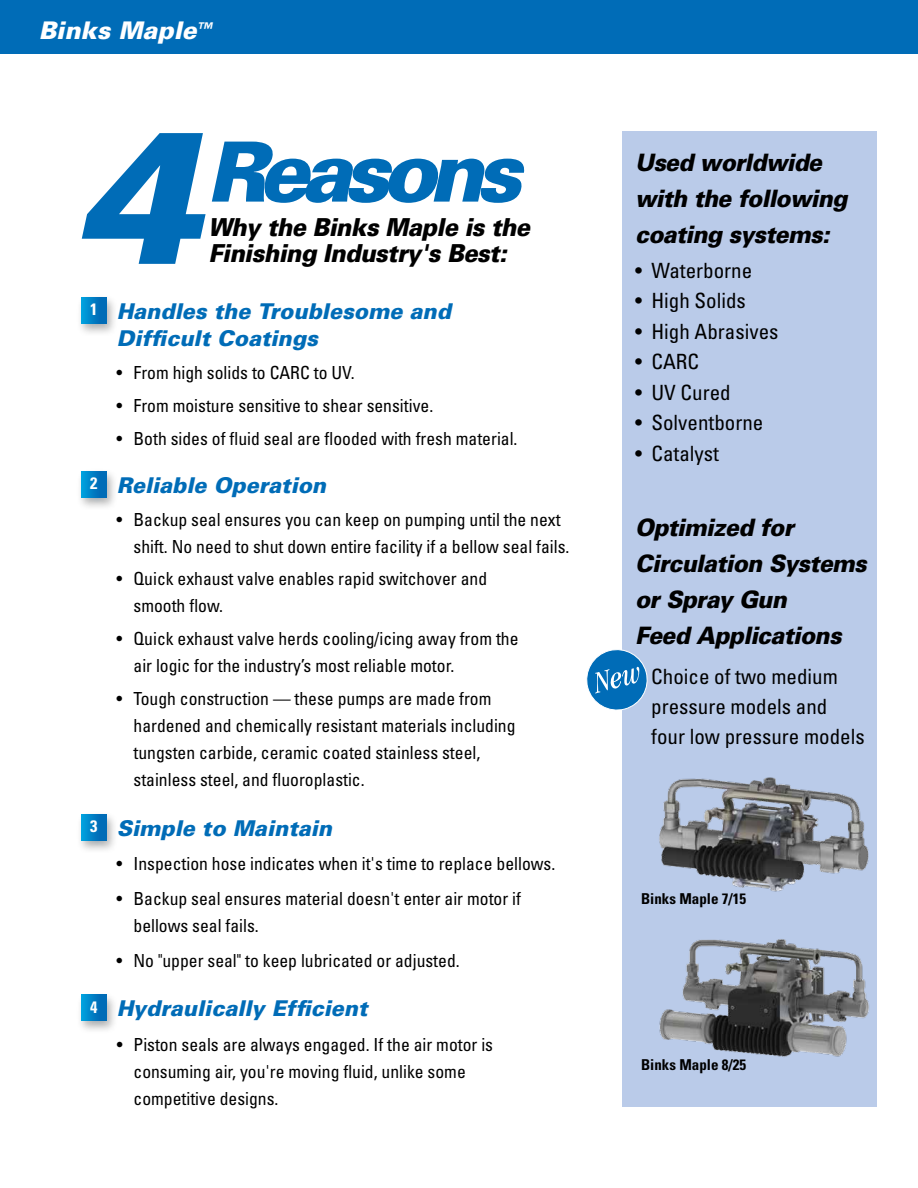
<style>
.page{position:relative;width:918px;height:1188px;background:#fff}
.page>*{position:absolute;margin:0;border:0;box-sizing:border-box;transform-origin:0 0}
.t1{font:italic 900 189px "Univers";color:#006cb7}
.t2{font:italic 900 83.1px "Univers";letter-spacing:-.1em;color:#006cb7}
.t3{font:italic 900 24.75px/25.5px "Univers";letter-spacing:-.025em;color:#000;scale:.94 1}
.t4{font:italic 900 24.3px "Univers";color:#fff}
.t5{font:italic 900 24px/36px "Univers";letter-spacing:-.025em;color:#000;scale:.94 1}
.t6{font:italic 900 21.75px/27px "Univers";color:#006cb7}
.t7{font:condensed 21px/30px "Univers";color:#000}
.t8{font:condensed 18px/27px "Univers";color:#000}
.t9{font:700 condensed 15px "Univers";color:#000}
</style>
<div class="page">
<div style="left:0;top:0;width:918px;height:54px;background:#006cb7"></div>
<div style="left:622px;top:131px;width:255px;height:976px;background:#bacbe9"></div>
<img style="left:659px;top:777px;width:210px;height:115px">
<img style="left:659px;top:939px;width:210px;height:118px">
<div style="left:76px;top:295px;width:43px;height:42px;background:#000;opacity:.3"></div>
<div style="left:81px;top:297px;width:26px;height:26px;background:linear-gradient(to right,#009edc,#0064b1)"></div>
<div style="left:87px;top:302px;width:20px;height:27px;background:#006cb7;opacity:.75"></div>
<div style="left:76px;top:468px;width:43px;height:43px;background:#000;opacity:.3"></div>
<div style="left:81px;top:471px;width:26px;height:26px;background:linear-gradient(to right,#009edc,#0064b1)"></div>
<div style="left:86px;top:476px;width:22px;height:28px;background:#006cb7;opacity:.75"></div>
<div style="left:76px;top:812px;width:43px;height:42px;background:#000;opacity:.3"></div>
<div style="left:81px;top:815px;width:26px;height:25px;background:linear-gradient(to right,#009edc,#0064b1)"></div>
<div style="left:86px;top:819px;width:22px;height:27px;background:#006cb7;opacity:.75"></div>
<div style="left:76px;top:992px;width:43px;height:43px;background:#000;opacity:.3"></div>
<div style="left:81px;top:995px;width:26px;height:26px;background:linear-gradient(to right,#009edc,#0064b1)"></div>
<div style="left:86px;top:1000px;width:22px;height:27px;background:#006cb7;opacity:.75"></div>
<svg style="left:586px;top:649px;width:62px;height:61px"></svg>
<h3 class="t4" style="left:39px;top:16px;width:175px">Binks Maple<sup>™</sup></h3>
<h1 class="t1" style="left:73px;top:79px;width:128px">4</h1>
<h2 class="t2" style="left:206px;top:120px;width:317px">Reasons</h2>
<p class="t6" style="left:117px;top:297px;width:336px;text-indent:-26px"><sup>1</sup> Handles the Troublesome and<br>Difficult Coatings</p>
<p class="t8" style="left:117px;top:358px;width:239px">• From high solids to CARC to UV.</p>
<p class="t8" style="left:117px;top:391px;width:318px">• From moisture sensitive to shear sensitive.</p>
<p class="t8" style="left:117px;top:424px;width:402px">• Both sides of fluid seal are flooded with fresh material.</p>
<p class="t6" style="left:90px;top:471px;width:237px"><sup>2</sup> Reliable Operation</p>
<p class="t8" style="left:134px;top:505px;width:437px;text-indent:-17px">• Backup seal ensures you can keep on pumping until the next shift. No need to shut down entire facility if a bellow seal fails.</p>
<p class="t8" style="left:134px;top:565px;width:355px;text-indent:-17px">• Quick exhaust valve enables rapid switchover and smooth flow.</p>
<p class="t8" style="left:134px;top:625px;width:387px;text-indent:-17px">• Quick exhaust valve herds cooling/icing away from the air logic for the industry’s most reliable motor.</p>
<p class="t8" style="left:134px;top:685px;width:384px;text-indent:-17px">• Tough construction — these pumps are made from hardened and chemically resistant materials including tungsten carbide, ceramic coated stainless steel, stainless steel, and fluoroplastic.</p>
<p class="t6" style="left:90px;top:814px;width:243px"><sup>3</sup> Simple to Maintain</p>
<p class="t8" style="left:117px;top:850px;width:440px">• Inspection hose indicates when it's time to replace bellows.</p>
<p class="t8" style="left:134px;top:885px;width:389px;text-indent:-17px">• Backup seal ensures material doesn't enter air motor if bellows seal fails.</p>
<p class="t8" style="left:117px;top:946px;width:345px">• No "upper seal" to keep lubricated or adjusted.</p>
<p class="t6" style="left:90px;top:994px;width:279px"><sup>4</sup> Hydraulically Efficient</p>
<p class="t8" style="left:134px;top:1030px;width:361px;text-indent:-17px">• Piston seals are always engaged. If the air motor is consuming air, you're moving fluid, unlike some competitive designs.</p>
<h3 class="t3" style="left:209px;top:214px;width:343px">Why the Binks Maple is the<br>Finishing Industry's Best:</h3>
<h3 class="t5" style="left:635px;top:144px;width:227px">Used worldwide with the following coating systems:</h3>
<p class="t7" style="left:635px;top:255px;width:119px">• Waterborne</p>
<p class="t7" style="left:635px;top:285px;width:112px">• High Solids</p>
<p class="t7" style="left:635px;top:316px;width:145px">• High Abrasives</p>
<p class="t7" style="left:635px;top:346px;width:66px">• CARC</p>
<p class="t7" style="left:635px;top:377px;width:97px">• UV Cured</p>
<p class="t7" style="left:635px;top:407px;width:130px">• Solventborne</p>
<p class="t7" style="left:635px;top:437px;width:85px">• Catalyst</p>
<h3 class="t5" style="left:635px;top:509px;width:248px">Optimized for<br>Circulation Systems or Spray Gun<br>Feed Applications</h3>
<p class="t7" style="left:651px;top:661px;width:215px">Choice of two medium pressure models and four low pressure models</p>
<p class="t9" style="left:641px;top:889px;width:106px">Binks Maple 7/15</p>
<p class="t9" style="left:641px;top:1055px;width:106px">Binks Maple 8/25</p>
</div>
